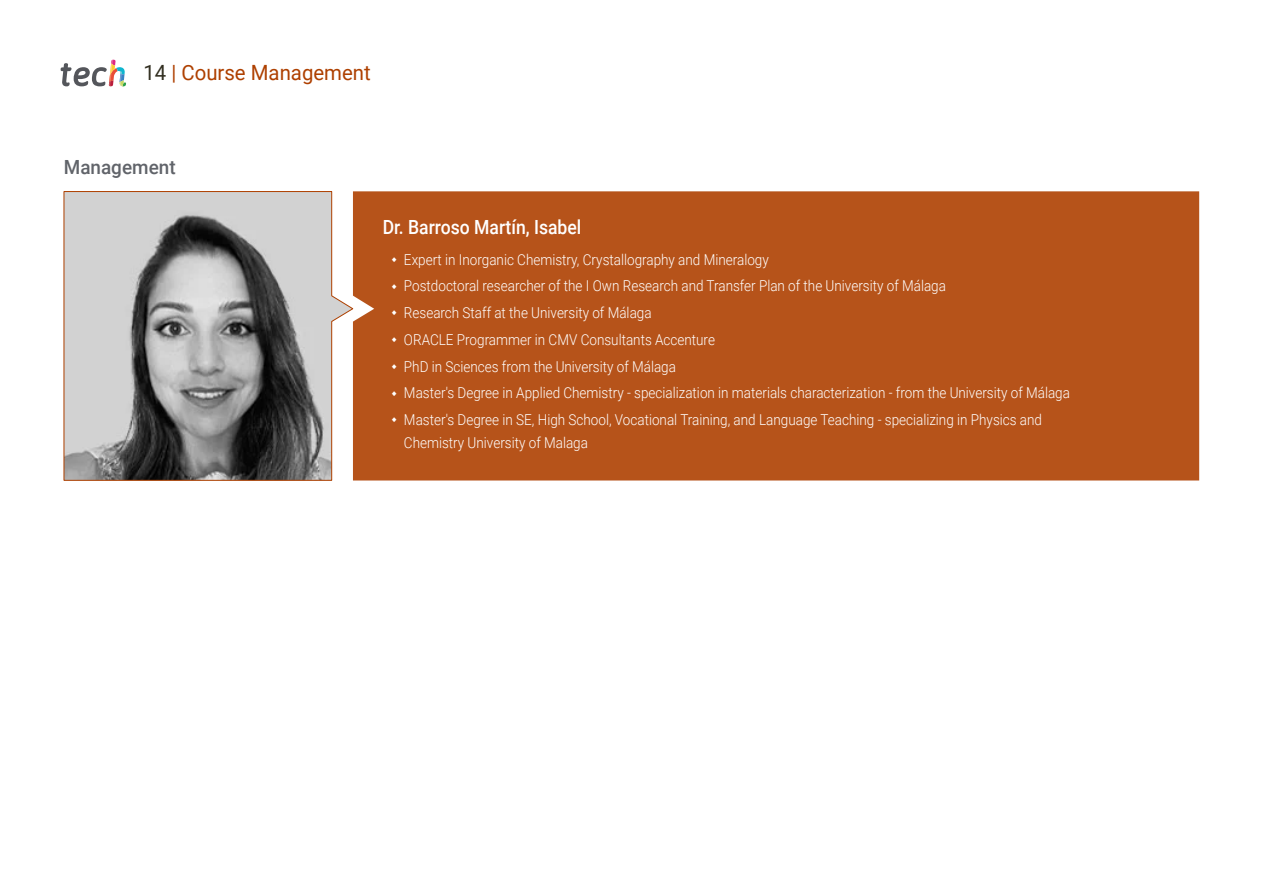
<style>
.page{position:relative;width:1263px;height:893px;background:#fff}
.page>*{position:absolute;margin:0;border:0;box-sizing:border-box;transform-origin:0 0}
.t1{font:21px "Roboto";color:#ae4000}
.t2{font:500 19.5px "Roboto";color:#fff;scale:.9 1}
.t3{font:500 19.5px "Roboto";color:#61646a}
.t4{font:300 15px/26.7px "Roboto";color:#fff;scale:.9 1}
.s1{color:#312e20}
</style>
<div class="page">
<div style="left:353px;top:191px;width:846px;height:289px;background:#b6531a"></div>
<svg style="left:64px;top:191px;width:289px;height:290px;background:#a09e9e"></svg>
<svg style="left:61px;top:60px;width:65px;height:27px"></svg>
<svg style="left:392px;top:257px;width:5px;height:5px"></svg>
<svg style="left:392px;top:284px;width:5px;height:5px"></svg>
<svg style="left:392px;top:310px;width:5px;height:5px"></svg>
<svg style="left:392px;top:337px;width:5px;height:5px"></svg>
<svg style="left:392px;top:364px;width:5px;height:5px"></svg>
<svg style="left:392px;top:391px;width:5px;height:5px"></svg>
<svg style="left:392px;top:417px;width:5px;height:5px"></svg>
<h1 class="t1" style="left:144px;top:57px;width:229px"><span class="s1">14</span> | Course Management</h1>
<h2 class="t3" style="left:64px;top:154px;width:113px">Management</h2>
<h2 class="t2" style="left:383px;top:213px;width:222px">Dr. Barroso Martín, Isabel</h2>
<p class="t4" style="left:404px;top:245px;width:741px">Expert in Inorganic Chemistry, Crystallography and Mineralogy<br>Postdoctoral researcher of the I Own Research and Transfer Plan of the University of Málaga<br>Research Staff at the University of Málaga<br>ORACLE Programmer in CMV Consultants Accenture<br>PhD in Sciences from the University of Málaga<br>Master's Degree in Applied Chemistry - specialization in materials characterization - from the University of Málaga Master's Degree in SE, High School, Vocational Training, and Language Teaching - specializing in Physics and</p>
<p class="t4" style="left:404px;top:428px;width:206px">Chemistry University of Malaga</p>
</div>
